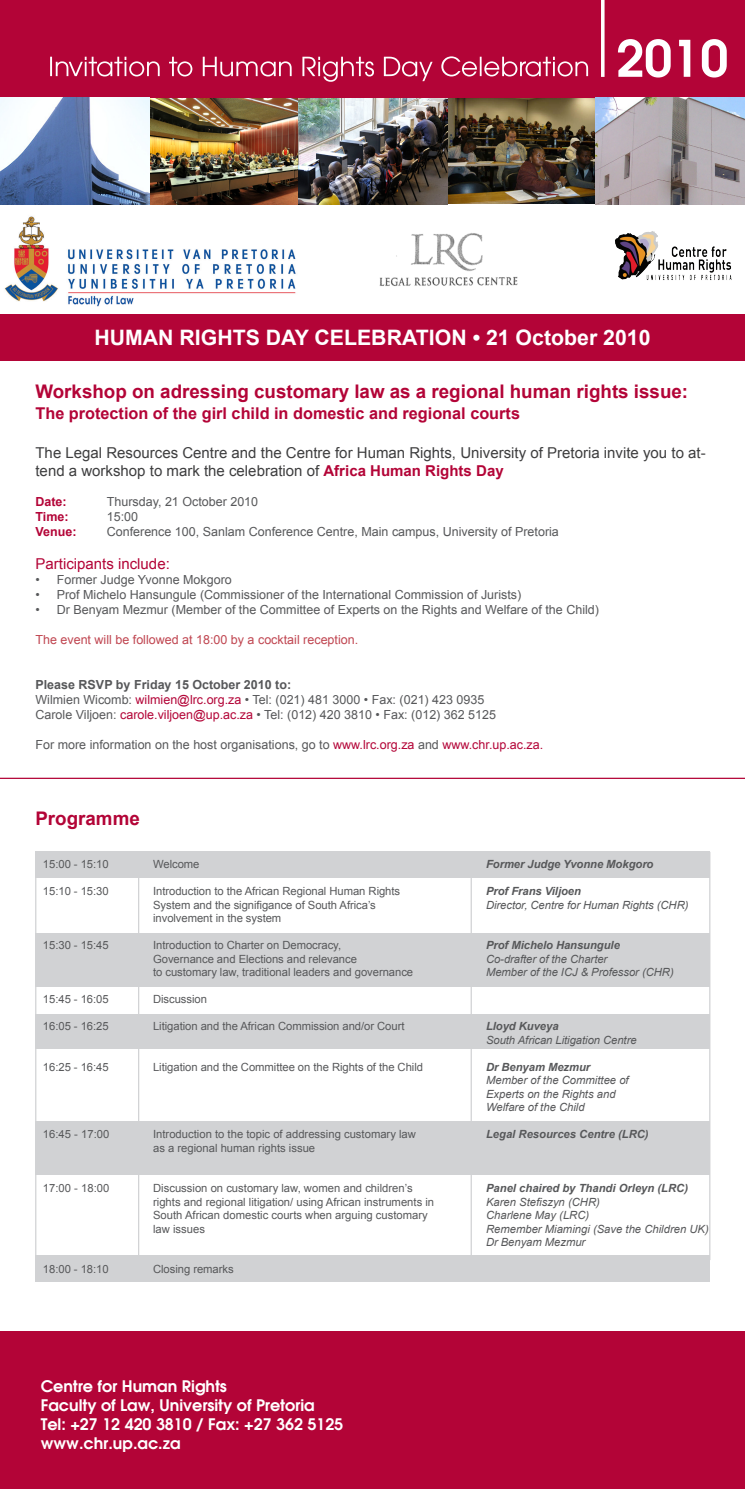
<style>
.page{position:relative;width:745px;height:1489px;background:#fff}
.page>*{position:absolute;margin:0;border:0;box-sizing:border-box;transform-origin:0 0}
.t1{font:700 21.25px "Arial";color:#fff}
.t2{font:700 18.75px "Arial";color:#b30437}
.t3{font:700 16.25px "Arial";color:#b30437}
.t4{font:600 16px/19.1px "Avant Garde";color:#fff}
.t5{font:15px/18px "Arial";color:#3e3e3f}
.t6{font:15px "Arial";color:#b30437}
.t7{font:12.5px/15px "Arial";color:#57585a}
.t8{font:12.5px "Arial";color:#c04651}
.t9{font:700 12.5px "Arial";color:#b30437}
.t10{font:11.25px "Arial";letter-spacing:-.005em;color:#57585a}
.t11{font:italic 11.25px/13.5px "Arial";letter-spacing:-.005em;color:#57585a}
.t12{font:italic 700 11.25px "Arial";letter-spacing:-.005em;color:#57585a}
.s1{font-weight:700;color:#b30437}
.s2{font-weight:700}
.s3{color:#b30437}
</style>
<div class="page">
<div style="left:35px;top:1255px;width:674px;height:26px;background:#d1d2d4"></div>
<div style="left:35px;top:1121px;width:674px;height:54px;background:#d1d2d4"></div>
<div style="left:35px;top:1014px;width:674px;height:34px;background:#d1d2d4"></div>
<div style="left:35px;top:932px;width:674px;height:54px;background:#d1d2d4"></div>
<div style="left:35px;top:851px;width:674px;height:26px;background:#d1d2d4"></div>
<img style="left:0;top:98px;width:744px;height:106px">
<div style="left:0;top:0;width:744px;height:98px;background:#b30437"></div>
<svg style="left:601px;top:0;width:3px;height:77px"></svg>
<div style="left:0;top:1331px;width:744px;height:157px;background:#b30437"></div>
<img style="left:4px;top:216px;width:292px;height:91px">
<div style="left:0;top:315px;width:744px;height:46px;background:#b30437"></div>
<img style="left:615px;top:231px;width:117px;height:49px">
<hr style="left:0;top:777px;width:744px;height:2px;background:#b30437">
<hr style="left:138px;top:851px;width:1px;height:430px;background:#d1d2d4">
<hr style="left:470px;top:851px;width:1px;height:430px;background:#d1d2d4">
<img style="left:379px;top:233px;width:139px;height:53px">
<hr style="left:35px;top:851px;width:1px;height:408px;background:#d1d2d4">
<hr style="left:708px;top:851px;width:2px;height:408px;background:#d1d2d4">
<svg style="left:50px;top:56px;width:537px;height:26px"></svg>
<svg style="left:618px;top:39px;width:108px;height:39px"></svg>
<p class="t1" style="left:94px;top:324px;width:557px">HUMAN RIGHTS DAY CELEBRATION • 21 October 2010</p>
<p class="t2" style="left:35px;top:379px;width:653px">Workshop on adressing customary law as a regional human rights issue:</p>
<p class="t3" style="left:35px;top:402px;width:485px">The protection of the girl child in domestic and regional courts</p>
<p class="t5" style="left:35px;top:444px;width:671px">The Legal Resources Centre and the Centre for Human Rights, University of Pretoria invite you to at&shy;tend a workshop to mark the celebration of <span class="s1">Africa Human Rights Day</span></p>
<p class="t9" style="left:35px;top:493px;width:33px">Date:</p>
<p class="t7" style="left:107px;top:494px;width:153px">Thursday, 21 October 2010</p>
<p class="t9" style="left:35px;top:508px;width:35px">Time:</p>
<p class="t7" style="left:107px;top:509px;width:33px">15:00</p>
<p class="t9" style="left:35px;top:523px;width:42px">Venue:</p>
<p class="t7" style="left:107px;top:524px;width:453px">Conference 100, Sanlam Conference Centre, Main campus, University of Pretoria</p>
<p class="t6" style="left:35px;top:554px;width:136px">Participants include:</p>
<p class="t7" style="left:35px;top:572px;width:198px">• Former Judge Yvonne Mokgoro</p>
<p class="t7" style="left:35px;top:587px;width:487px">• Prof Michelo Hansungule (Commissioner of the International Commission of Jurists)</p>
<p class="t7" style="left:35px;top:602px;width:564px">• Dr Benyam Mezmur (Member of the Committee of Experts on the Rights and Welfare of the Child)</p>
<p class="t8" style="left:35px;top:632px;width:324px">The event will be followed at 18:00 by a cocktail reception.</p>
<p class="t7" style="left:35px;top:677px;width:462px"><span class="s2">Please RSVP by Friday 15 October 2010 to:<br></span>Wilmien Wicomb: <span class="s3">wilmien@lrc.org.za</span> • Tel: (021) 481 3000 • Fax: (021) 423 0935<br>Carole Viljoen: <span class="s3">carole.viljoen@up.ac.za</span> • Tel: (012) 420 3810 • Fax: (012) 362 5125</p>
<p class="t7" style="left:35px;top:737px;width:509px">For more information on the host organisations, go to <span class="s3">www.lrc.org.za</span> and <span class="s3">www.chr.up.ac.za.</span></p>
<p class="t2" style="left:35px;top:805px;width:106px">Programme</p>
<p class="t10" style="left:43px;top:856px;width:67px">15:00 - 15:10</p>
<p class="t10" style="left:153px;top:856px;width:48px">Welcome</p>
<p class="t12" style="left:485px;top:856px;width:169px">Former Judge Yvonne Mokgoro</p>
<p class="t10" style="left:43px;top:883px;width:67px">15:10 - 15:30</p>
<p class="t10" style="left:153px;top:883px;width:248px">Introduction to the African Regional Human Rights</p>
<p class="t12" style="left:485px;top:883px;width:96px">Prof Frans Viljoen</p>
<p class="t10" style="left:153px;top:897px;width:224px">System and the signifigance of South Africa’s</p>
<p class="t11" style="left:485px;top:898px;width:204px">Director, Centre for Human Rights (CHR)</p>
<p class="t10" style="left:153px;top:910px;width:130px">involvement in the system</p>
<p class="t10" style="left:43px;top:937px;width:67px">15:30 - 15:45</p>
<p class="t10" style="left:153px;top:937px;width:189px">Introduction to Charter on Democracy,</p>
<p class="t12" style="left:485px;top:937px;width:135px">Prof Michelo Hansungule</p>
<p class="t10" style="left:153px;top:951px;width:205px">Governance and Elections and relevance</p>
<p class="t11" style="left:485px;top:952px;width:123px">Co-drafter of the Charter</p>
<p class="t10" style="left:153px;top:964px;width:261px">to customary law, traditional leaders and governance</p>
<p class="t11" style="left:485px;top:965px;width:189px">Member of the ICJ &amp; Professor (CHR)</p>
<p class="t10" style="left:43px;top:991px;width:67px">15:45 - 16:05</p>
<p class="t10" style="left:153px;top:991px;width:55px">Discussion</p>
<p class="t10" style="left:43px;top:1018px;width:67px">16:05 - 16:25</p>
<p class="t10" style="left:153px;top:1018px;width:253px">Litigation and the African Commission and/or Court</p>
<p class="t11" style="left:485px;top:1019px;width:152px"><span class="s2">Lloyd Kuveya<br></span>South African Litigation Centre</p>
<p class="t10" style="left:43px;top:1059px;width:67px">16:25 - 16:45</p>
<p class="t10" style="left:153px;top:1059px;width:271px">Litigation and the Committee on the Rights of the Child</p>
<p class="t11" style="left:485px;top:1060px;width:144px"><span class="s2">Dr Benyam Mezmur<br></span>Member of the Committee of<br>Experts on the Rights and<br>Welfare of the Child</p>
<p class="t10" style="left:43px;top:1126px;width:68px">16:45 - 17:00</p>
<p class="t10" style="left:153px;top:1126px;width:264px">Introduction to the topic of addressing customary law</p>
<p class="t12" style="left:485px;top:1126px;width:164px">Legal Resources Centre (LRC)</p>
<p class="t10" style="left:153px;top:1140px;width:163px">as a regional human rights issue</p>
<p class="t10" style="left:43px;top:1180px;width:68px">17:00 - 18:00</p>
<p class="t10" style="left:153px;top:1180px;width:261px">Discussion on customary law, women and children’s</p>
<p class="t12" style="left:485px;top:1180px;width:203px">Panel chaired by Thandi Orleyn (LRC)</p>
<p class="t10" style="left:153px;top:1194px;width:282px">rights and regional litigation/ using African instruments in</p>
<p class="t11" style="left:485px;top:1195px;width:115px">Karen Stefiszyn (CHR)</p>
<p class="t10" style="left:153px;top:1207px;width:276px">South African domestic courts when arguing customary</p>
<p class="t11" style="left:485px;top:1208px;width:105px">Charlene May (LRC)</p>
<p class="t10" style="left:153px;top:1221px;width:53px">law issues</p>
<p class="t11" style="left:485px;top:1222px;width:224px">Remember Miamingi (Save the Children UK)<br>Dr Benyam Mezmur</p>
<p class="t10" style="left:43px;top:1261px;width:67px">18:00 - 18:10</p>
<p class="t10" style="left:153px;top:1261px;width:82px">Closing remarks</p>
<p class="t4" style="left:41px;top:1376px;width:275px">Centre for Human Rights<br>Faculty of Law, University of Pretoria</p>
<p class="t4" style="left:41px;top:1414px;width:304px">Tel: +27 12 420 3810 / Fax: +27 362 5125</p>
<p class="t4" style="left:41px;top:1433px;width:141px">www.chr.up.ac.za</p>
</div>
